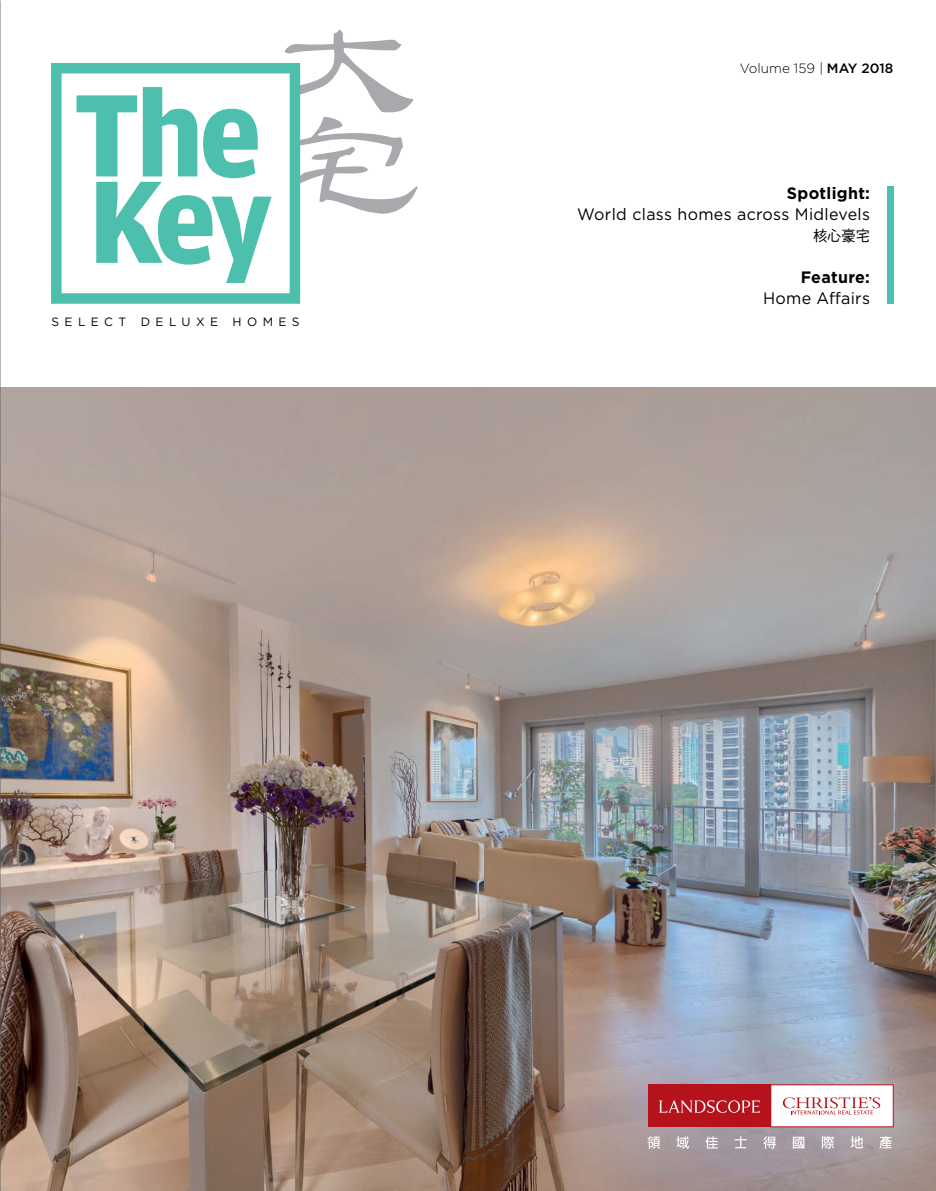
<style>
.page{position:relative;width:936px;height:1191px;background:#fff}
.page>*{position:absolute;margin:0;border:0;box-sizing:border-box;transform-origin:0 0}
.t1{font:16.5px "Gotham";letter-spacing:.02em;color:#000}
.t2{font:700 16.5px "Gotham";letter-spacing:.02em;color:#000}
.t3{font:15px "DF Hei HK W5";color:#000;scale:.95 1}
.t4{font:300 13.5px "Gotham";color:#000}
.t5{font:12px "Gotham";letter-spacing:.45em;color:#000}
.s1{font-weight:500}
</style>
<div class="page">
<img style="left:0;top:388px;width:935px;height:803px">
<div style="left:770px;top:1084px;width:123px;height:43px;background:#fff;border:1px solid #b5121b"></div>
<div style="left:648px;top:1084px;width:122px;height:43px;background:#b5121b"></div>
<svg style="left:659px;top:1100px;width:100px;height:12px"></svg>
<svg style="left:782px;top:1097px;width:98px;height:17px"></svg>
<svg style="left:647px;top:1136px;width:13px;height:12px"></svg>
<svg style="left:676px;top:1136px;width:12px;height:12px"></svg>
<svg style="left:705px;top:1136px;width:12px;height:12px"></svg>
<svg style="left:734px;top:1136px;width:12px;height:12px"></svg>
<svg style="left:763px;top:1136px;width:12px;height:12px"></svg>
<svg style="left:792px;top:1136px;width:12px;height:12px"></svg>
<svg style="left:821px;top:1136px;width:13px;height:12px"></svg>
<svg style="left:850px;top:1136px;width:12px;height:12px"></svg>
<svg style="left:879px;top:1136px;width:12px;height:12px"></svg>
<svg style="left:51px;top:63px;width:249px;height:241px"></svg>
<svg style="left:76px;top:29px;width:342px;height:254px"></svg>
<div style="left:887px;top:186px;width:6px;height:118px;background:#4cc0ad"></div>
<img style="left:0;top:363px;width:1px;height:253px">
<img style="left:0;top:616px;width:1px;height:253px">
<img style="left:0;top:869px;width:1px;height:152px">
<p class="t5" style="left:51px;top:314px;width:250px">SELECT DELUXE HOMES</p>
<p class="t4" style="left:739px;top:60px;width:155px">Volume 159 | <span class="s1">MAY 2018</span></p>
<p class="t2" style="left:787px;top:182px;width:85px">Spotlight:</p>
<p class="t1" style="left:577px;top:203px;width:294px">World class homes across Midlevels</p>
<p class="t3" style="left:813px;top:227px;width:61px">核心豪宅</p>
<p class="t2" style="left:800px;top:266px;width:71px">Feature:</p>
<p class="t1" style="left:763px;top:287px;width:108px">Home Affairs</p>
</div>
